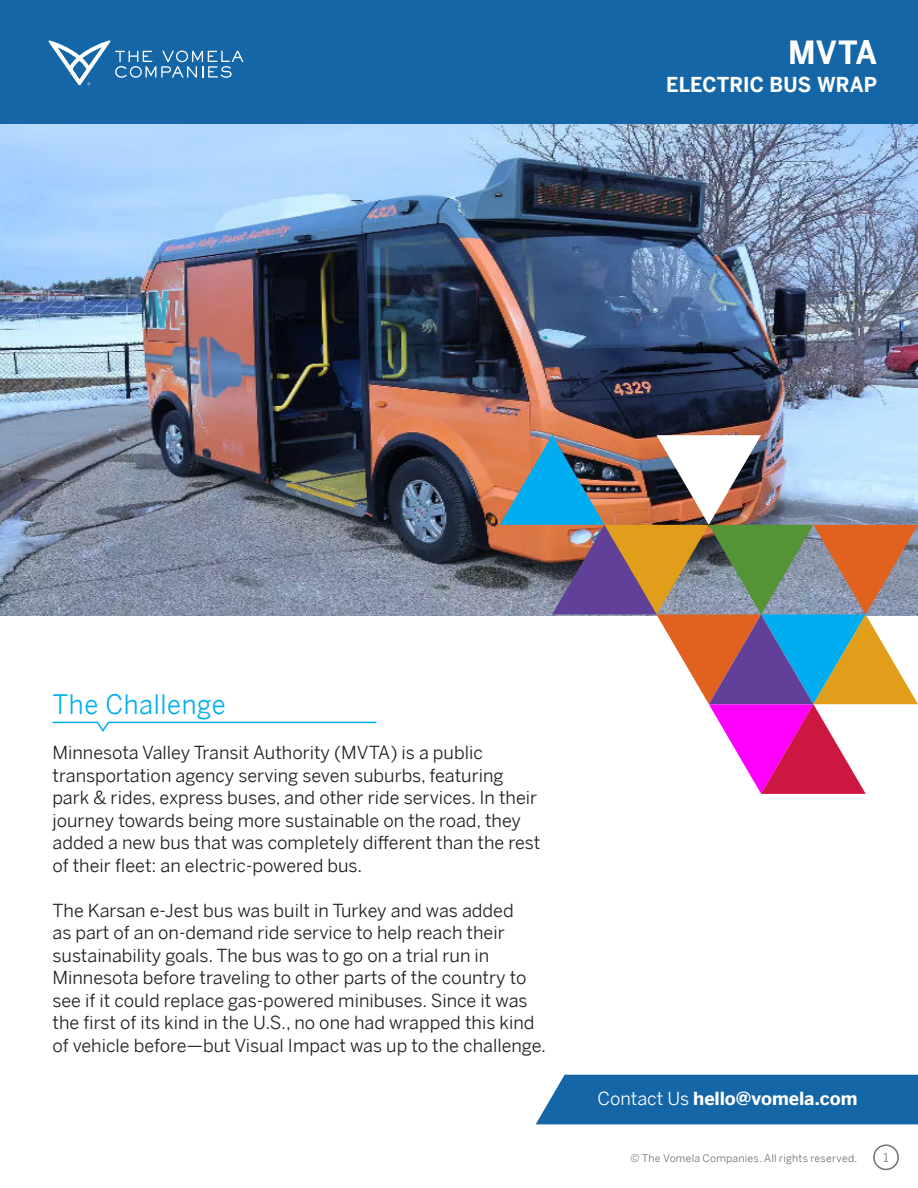
<style>
.page{position:relative;width:918px;height:1188px;background:#fff}
.page>*{position:absolute;margin:0;border:0;box-sizing:border-box;transform-origin:0 0}
.t1{font:700 31.95px "Benton Sans";color:#fff;scale:.95 1}
.t2{font:26.85px "Benton Sans";letter-spacing:.025em;color:#00aeef;scale:.95 1}
.t3{font:700 20.55px "Benton Sans";letter-spacing:.005em;color:#fff;scale:.95 1}
.t4{font:18px/22.5px "Benton Sans";color:#231f20}
.t5{font:700 18px "Benton Sans";letter-spacing:-.005em;color:#fff}
.t6{font:12px "Benton Sans";color:#717074}
.t7{font:10.5px "Benton Sans";letter-spacing:.02em;color:#717074}
.s1{font-weight:400}
</style>
<div class="page">
<img style="left:0;top:123px;width:918px;height:492px">
<div style="left:536px;top:1075px;width:382px;height:49px;background:#1566a7"></div>
<div style="left:0;top:0;width:918px;height:123px;background:#1566a7"></div>
<svg style="left:52px;top:721px;width:325px;height:11px"></svg>
<div style="left:873px;top:1144px;width:26px;height:26px;border:2px solid #717074;border-radius:50%"></div>
<svg style="left:500px;top:435px;width:418px;height:359px"></svg>
<svg style="left:49px;top:40px;width:195px;height:45px"></svg>
<h1 class="t1" style="left:788px;top:34px;width:95px">MVTA</h1>
<p class="t3" style="left:666px;top:73px;width:223px">ELECTRIC BUS WRAP</p>
<h2 class="t2" style="left:52px;top:693px;width:184px">The Challenge</h2>
<p class="t4" style="left:52px;top:743px;width:489px">Minnesota Valley Transit Authority (MVTA) is a public transportation agency serving seven suburbs, featuring park &amp; rides, express buses, and other ride services. In their journey towards being more sustainable on the road, they added a new bus that was completely different than the rest of their fleet: an electric-powered bus.</p>
<p class="t4" style="left:52px;top:899px;width:495px">The Karsan e-Jest bus was built in Turkey and was added<br>as part of an on-demand ride service to help reach their sustainability goals. The bus was to go on a trial run in Minnesota before traveling to other parts of the country to see if it could replace gas-powered minibuses. Since it was the first of its kind in the U.S., no one had wrapped this kind of vehicle before—but Visual Impact was up to the challenge.</p>
<p class="t5" style="left:597px;top:1088px;width:262px"><span class="s1">Contact Us</span> hello@vomela.com</p>
<p class="t7" style="left:630px;top:1154px;width:228px">© The Vomela Companies. All rights reserved.</p>
<p class="t6" style="left:883px;top:1153px;width:7px">1</p>
</div>
